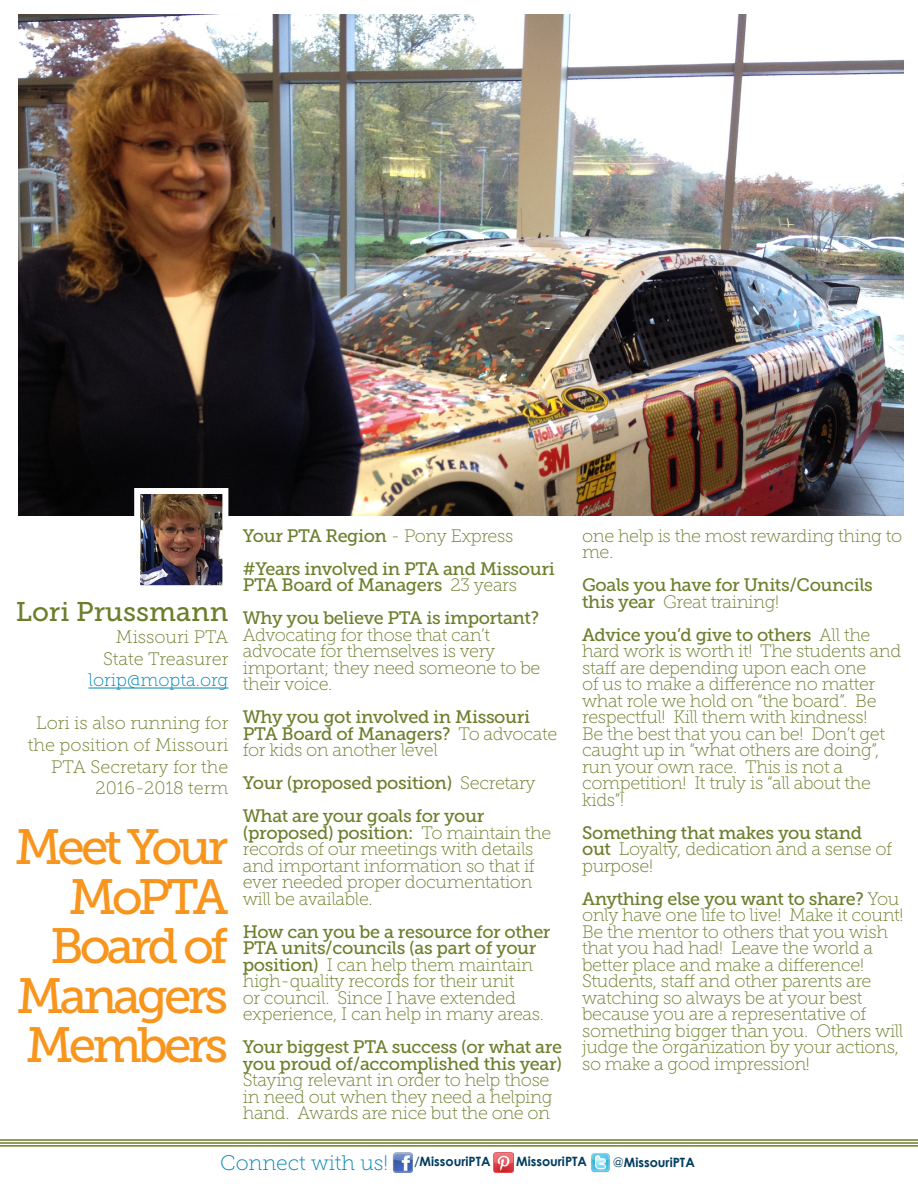
<style>
.page{position:relative;width:918px;height:1188px;background:#fff}
.page>*{position:absolute;margin:0;border:0;box-sizing:border-box;transform-origin:0 0}
.t1{font:49.5px/49.5px "Museo Slab 500";letter-spacing:-.08em;color:#f8951d;text-align:right}
.t2{font:27px "Museo Slab 500";color:#6c7e2c}
.t3{font:21px "Museo Slab 100";color:#0084b6}
.t4{font:18px/16.5px "Museo Slab 100";letter-spacing:-.02em;color:#6c7e2c}
.t5{font:18px/33px "Museo Slab 500";letter-spacing:-.02em;color:#6c7e2c}
.t6{font:18px/21.6px "Museo Slab 100";color:#6c7e2c;text-align:right}
.t7{font:18px "Museo Slab 100";color:#0084b6}
.t8{font:700 12.9px "Century Gothic";color:#003c60}
.s1{font-family:"Museo Slab 100"}
.s2{font-family:"Museo Slab 500"}
.s3{font-weight:400}
</style>
<div class="page">
<img style="left:18px;top:14px;width:885px;height:502px">
<hr style="left:89px;top:688px;width:139px;height:1px;background:#0084b6">
<img style="left:141px;top:495px;width:80px;height:89px">
<div style="left:134px;top:488px;width:94px;height:103px;border:6px solid #fff"></div>
<hr style="left:0;top:1142px;width:918px;height:2px;background:#6c7e2c">
<hr style="left:0;top:1145px;width:918px;height:2px;background:#6c7e2c">
<hr style="left:0;top:1139px;width:918px;height:2px;background:#6c7e2c">
<img style="left:392px;top:1153px;width:21px;height:20px">
<img style="left:591px;top:1153px;width:19px;height:20px">
<img style="left:493px;top:1153px;width:20px;height:19px">
<h2 class="t2" style="left:16px;top:597px;width:214px">Lori Prussmann</h2>
<p class="t6" style="left:103px;top:626px;width:127px">Missouri PTA<br>State Treasurer</p>
<p class="t7" style="left:89px;top:670px;width:141px">lorip@mopta.org</p>
<p class="t6" style="left:28px;top:713px;width:202px">Lori is also running for the position of Missouri<br>PTA Secretary for the<br>2016-2018 term</p>
<h1 class="t1" style="left:15px;top:823px;width:215px">Meet Your<br>MoPTA<br>Board of<br>Managers<br>Members</h1>
<p class="t5" style="left:243px;top:519px;width:313px">Your PTA Region <span class="s1">- Pony Express </span>#Years involved in PTA and Missouri</p>
<p class="t5" style="left:243px;top:569px;width:298px">PTA Board of Managers <span class="s1">23 years<br></span>Why you believe PTA is important?</p>
<p class="t4" style="left:243px;top:626px;width:299px">Advocating for those that can’t advocate for themselves is very important; they need someone to be their voice.</p>
<p class="t5" style="left:243px;top:709px;width:316px;line-height:16.5px">Why you got involved in Missouri<br>PTA Board of Managers? <span class="s1">To advocate</span></p>
<p class="t4" style="left:243px;top:742px;width:197px">for kids on another level</p>
<p class="t5" style="left:243px;top:767px;width:294px">Your (proposed position) <span class="s1">Secretary<br></span>What are your goals for your</p>
<p class="t5" style="left:243px;top:816px;width:310px">(proposed) position: <span class="s1">To maintain the</span></p>
<p class="t4" style="left:243px;top:841px;width:294px">records of our meetings with details and important information so that if ever needed proper documentation will be available.</p>
<p class="t5" style="left:243px;top:923px;width:309px;line-height:16.5px">How can you be a resource for other<br>PTA units/councils (as part of your</p>
<p class="t4" style="left:243px;top:956px;width:303px"><span class="s2">position)</span> I can help them maintain high-quality records for their unit<br>or council. Since I have extended experience, I can help in many areas.</p>
<p class="t5" style="left:243px;top:1039px;width:321px;line-height:16.5px">Your biggest PTA success (or what are you proud of/accomplished this year)</p>
<p class="t4" style="left:243px;top:1072px;width:311px">Staying relevant in order to help those in need out when they need a helping hand. Awards are nice but the one on</p>
<p class="t4" style="left:582px;top:528px;width:322px">one help is the most rewarding thing to me.</p>
<p class="t5" style="left:582px;top:569px;width:292px">Goals you have for Units/Councils</p>
<p class="t4" style="left:582px;top:594px;width:198px"><span class="s2">this year</span> Great training!</p>
<p class="t5" style="left:582px;top:618px;width:290px">Advice you’d give to others <span class="s1">All the</span></p>
<p class="t4" style="left:582px;top:643px;width:321px">hard work is worth it! The students and staff are depending upon each one<br>of us to make a difference no matter what role we hold on “the board”. Be respectful! Kill them with kindness!<br>Be the best that you can be! Don’t get caught up in “what others are doing”, run your own race. This is not a competition! It truly is “all about the kids”!</p>
<p class="t5" style="left:582px;top:816px;width:282px">Something that makes you stand</p>
<p class="t4" style="left:582px;top:841px;width:311px"><span class="s2">out</span> Loyalty, dedication and a sense of purpose!</p>
<p class="t5" style="left:582px;top:882px;width:319px">Anything else you want to share? <span class="s1">You</span></p>
<p class="t4" style="left:582px;top:907px;width:323px">only have one life to live! Make it count!<br>Be the mentor to others that you wish that you had had! Leave the world a better place and make a difference!<br>Students, staff and other parents are watching so always be at your best because you are a representative of something bigger than you. Others will judge the organization by your actions, so make a good impression!</p>
<p class="t3" style="left:220px;top:1152px;width:272px">Connect with us! <sup>/</sup><sup>MissouriPTA</sup></p>
<p class="t8" style="left:516px;top:1153px;width:72px">MissouriPTA</p>
<p class="t8" style="left:613px;top:1154px;width:84px"><span class="s3">@</span>MissouriPTA</p>
</div>
